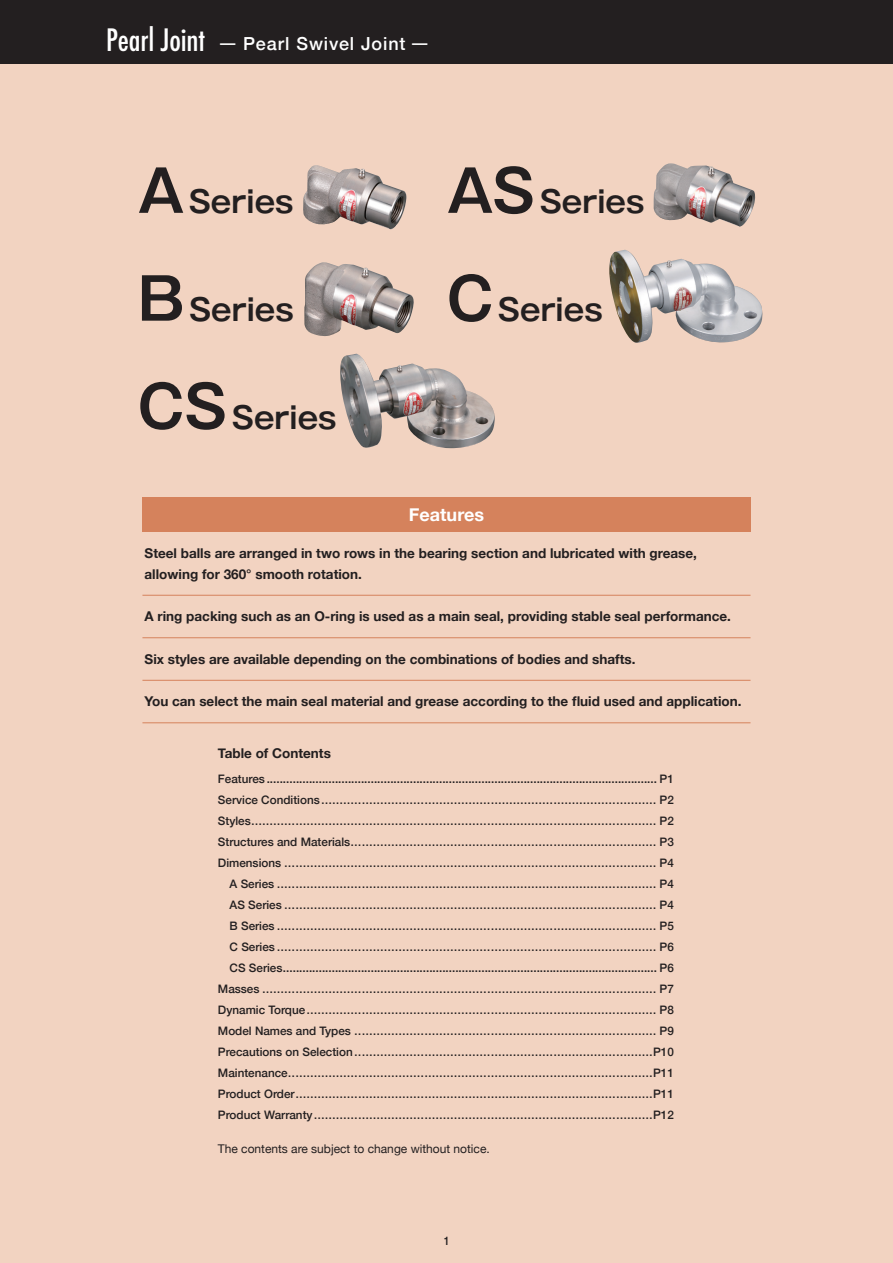
<style>
.page{position:relative;width:893px;height:1263px;background:#f2d3c1}
.page>*{position:absolute;margin:0;border:0;box-sizing:border-box;transform-origin:0 0}
.t1{font:700 30px "P Gothic MB101 Pr 6 N De";letter-spacing:-.01em;color:#231f20}
.t2{font:500 18px "Helvetica Neue";letter-spacing:.05em;color:#fff}
.t3{font:700 18px "Helvetica Neue";color:#fff}
.t4{font:700 13.5px/21px "Helvetica Neue";color:#231f20}
.t5{font:12px "Helvetica Neue";color:#231f20}
.t6{font:500 11.7px/21px "P Gothic MB101 Pr 6 N";color:#231f20;text-align:right}
.t7{font:500 11.7px "Helvetica Neue";color:#231f20}
.t8{font:500 10.5px "P Gothic MB101 Pr 6 N";color:#231f20}
.s1{font-family:"Futura";font-stretch:condensed;font-size:30px}
.s2{font-family:"P Gothic MB101 Pr 6 N";font-weight:400}
.s3{font-size:57.6px}
.s4{font-family:"Helvetica Neue"}
</style>
<div class="page">
<img style="left:303px;top:165px;width:104px;height:64px">
<img style="left:653px;top:163px;width:103px;height:64px">
<img style="left:304px;top:262px;width:110px;height:75px">
<img style="left:609px;top:250px;width:154px;height:93px">
<img style="left:340px;top:354px;width:155px;height:94px">
<div style="left:142px;top:497px;width:608px;height:34px;background:#d5825c"></div>
<hr style="left:142px;top:595px;width:608px;height:1px;background:#d5825c">
<hr style="left:142px;top:637px;width:608px;height:1px;background:#d5825c">
<hr style="left:142px;top:680px;width:608px;height:1px;background:#d5825c">
<hr style="left:142px;top:722px;width:608px;height:1px;background:#d5825c">
<div style="left:0;top:0;width:893px;height:64px;background:#231f20"></div>
<h2 class="t2" style="left:106px;top:29px;width:324px"><span class="s1">Pearl Joint</span> <span class="s2">ー</span> Pearl Swivel Joint <span class="s2">ー</span></h2>
<h1 class="t1" style="left:138px;top:185px;width:158px"><span class="s3">A</span>Series</h1>
<h1 class="t1" style="left:447px;top:185px;width:199px"><span class="s3">AS</span>Series</h1>
<h1 class="t1" style="left:138px;top:293px;width:158px"><span class="s3">B</span>Series</h1>
<h1 class="t1" style="left:447px;top:293px;width:158px"><span class="s3">C</span>Series</h1>
<h1 class="t1" style="left:138px;top:401px;width:201px"><span class="s3">CS</span>Series</h1>
<h2 class="t3" style="left:409px;top:500px;width:77px">Features</h2>
<p class="t4" style="left:145px;top:543px;width:554px">Steel balls are arranged in two rows in the bearing section and lubricated with grease, allowing for 360° smooth rotation.</p>
<p class="t4" style="left:145px;top:606px;width:588px">A ring packing such as an O-ring is used as a main seal, providing stable seal performance.</p>
<p class="t4" style="left:145px;top:649px;width:492px">Six styles are available depending on the combinations of bodies and shafts.</p>
<p class="t4" style="left:145px;top:691px;width:598px">You can select the main seal material and grease according to the fluid used and application.</p>
<p class="t4" style="left:218px;top:743px;width:114px">Table of Contents</p>
<p class="t7" style="left:218px;top:769px;width:457px">Features ........................................................................................................................ P1</p>
<p class="t6" style="left:218px;top:789px;width:457px"><span class="s4">Service Conditions</span>............................................................................................ <span class="s4">P2<br>Styles</span>............................................................................................................... <span class="s4">P2<br>Structures and Materials</span>.................................................................................... <span class="s4">P3<br>Dimensions</span>...................................................................................................... <span class="s4">P4<br>A Series</span>........................................................................................................ <span class="s4">P4<br>AS Series</span>...................................................................................................... <span class="s4">P4<br>B Series</span>........................................................................................................ <span class="s4">P5<br>C Series</span>........................................................................................................ <span class="s4">P6</span></p>
<p class="t7" style="left:230px;top:958px;width:446px">CS Series................................................................................................................... P6</p>
<p class="t6" style="left:218px;top:978px;width:458px;text-align:justify"><span class="s4">Masses</span>............................................................................................................ <span class="s4">P7<br>Dynamic Torque</span>................................................................................................ <span class="s4">P8<br>Model Names and Types</span>................................................................................... <span class="s4">P9<br>Precautions on Selection</span>..................................................................................<span class="s4">P10<br>Maintenance</span>....................................................................................................<span class="s4">P11<br>Product Order</span>..................................................................................................<span class="s4">P11<br>Product Warranty</span>.............................................................................................<span class="s4">P12</span></p>
<p class="t5" style="left:218px;top:1140px;width:273px">The contents are subject to change without notice.</p>
<p class="t8" style="left:442px;top:1235px;width:9px">1</p>
</div>
